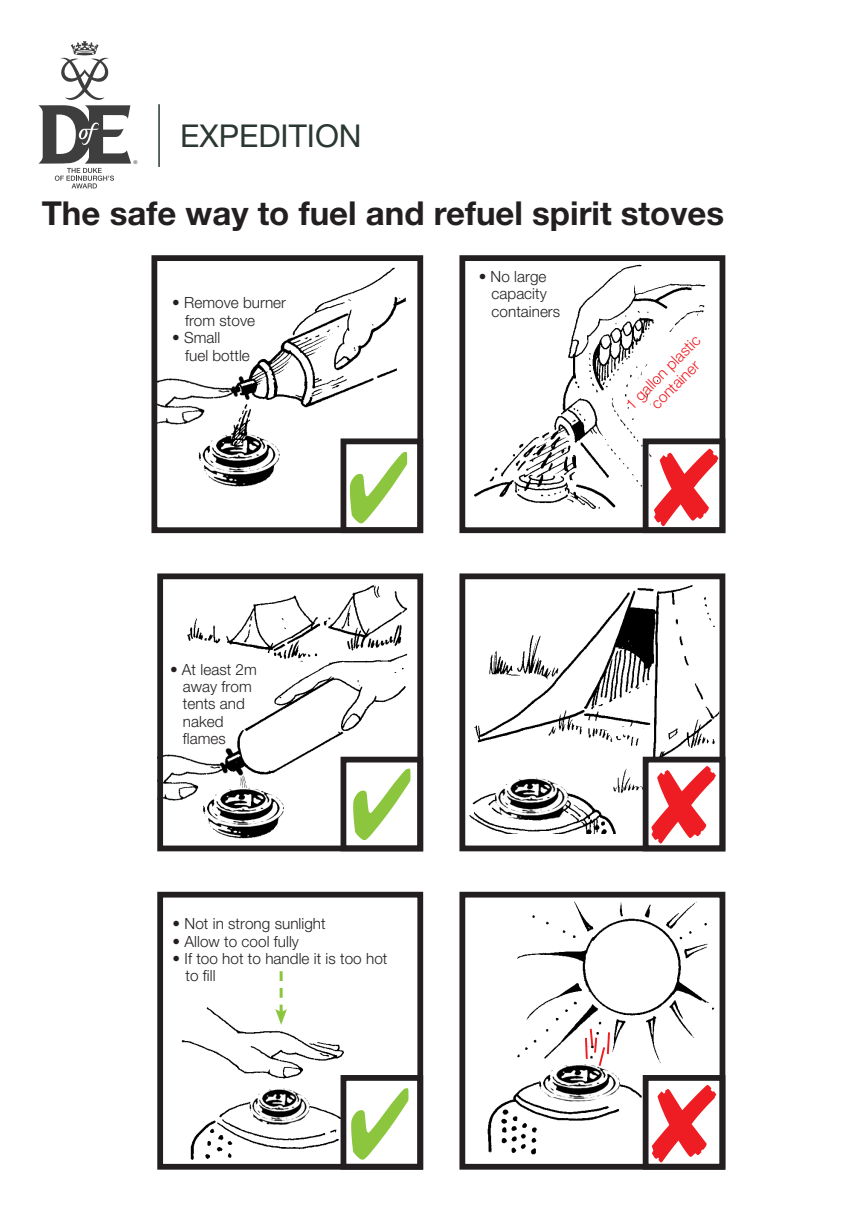
<style>
.page{position:relative;width:851px;height:1221px;background:#fff}
.page>*{position:absolute;margin:0;border:0;box-sizing:border-box;transform-origin:0 0}
.Body_Copy{font:700 33px "Helvetica Neue LT";color:#231f20}
.t1{font:31.5px "Helvetica Neue LT";color:#2b3731}
.body_text{font:300 15.45px "Helvetica Neue LT";letter-spacing:.005em;color:#231f20}
.body_text-2{font:300 15.45px/17.4px "Helvetica Neue LT";color:#ee1d23;text-align:center}
.t2{font:5.1px "Helvetica Neue LT";color:#3c4242}
</style>
<div class="page">
<img style="left:157px;top:259px;width:563px;height:911px">
<div style="left:151px;top:255px;width:272px;height:278px;border:6px solid #231f20"></div>
<div style="left:340px;top:438px;width:83px;height:95px;border:6px solid #231f20"></div>
<div style="left:645px;top:759px;width:75px;height:14px;background:#fff"></div>
<div style="left:459px;top:255px;width:266px;height:278px;border:6px solid #231f20"></div>
<div style="left:642px;top:438px;width:83px;height:95px;border:6px solid #231f20"></div>
<div style="left:459px;top:573px;width:266px;height:278px;border:6px solid #231f20"></div>
<div style="left:642px;top:756px;width:83px;height:95px;border:6px solid #231f20"></div>
<div style="left:157px;top:573px;width:266px;height:278px;border:6px solid #231f20"></div>
<div style="left:340px;top:756px;width:83px;height:95px;border:6px solid #231f20"></div>
<svg style="left:552px;top:1020px;width:59px;height:51px"></svg>
<div style="left:157px;top:891px;width:266px;height:278px;border:6px solid #231f20"></div>
<div style="left:340px;top:1074px;width:83px;height:95px;border:6px solid #231f20"></div>
<div style="left:459px;top:891px;width:266px;height:278px;border:6px solid #231f20"></div>
<div style="left:647px;top:1091px;width:8px;height:17px;background:#fff"></div>
<div style="left:642px;top:1074px;width:83px;height:95px;border:6px solid #231f20"></div>
<svg style="left:38px;top:41px;width:93px;height:147px"></svg>
<hr style="left:158px;top:104px;width:2px;height:63px;background:#2b3731">
<svg style="left:275px;top:971px;width:12px;height:53px"></svg>
<svg style="left:653px;top:447px;width:65px;height:79px"></svg>
<svg style="left:651px;top:773px;width:64px;height:70px"></svg>
<svg style="left:651px;top:1083px;width:65px;height:79px"></svg>
<svg style="left:351px;top:1087px;width:57px;height:72px"></svg>
<svg style="left:353px;top:767px;width:57px;height:73px"></svg>
<svg style="left:350px;top:451px;width:57px;height:72px"></svg>
<p class="t2" style="left:134px;top:159px;width:6px">®</p>
<p class="t1" style="left:180px;top:117px;width:183px">EXPEDITION</p>
<p class="Body_Copy" style="left:42px;top:193px;width:683px">The safe way to fuel and refuel spirit stoves</p>
<p class="body_text" style="left:172px;top:293px;width:115px">• Remove burner</p>
<p class="body_text" style="left:185px;top:311px;width:72px">from stove</p>
<p class="body_text" style="left:172px;top:328px;width:50px">• Small</p>
<p class="body_text" style="left:185px;top:345px;width:66px">fuel bottle</p>
<p class="body_text" style="left:478px;top:267px;width:69px">• No large</p>
<p class="body_text" style="left:491px;top:284px;width:57px">capacity</p>
<p class="body_text" style="left:491px;top:302px;width:70px">containers</p>
<p class="body_text-2" style="left:621px;top:401px;width:100px;rotate:-45deg">1 gallon plastic container</p>
<p class="body_text" style="left:170px;top:659px;width:88px">• At least 2m</p>
<p class="body_text" style="left:183px;top:677px;width:70px">away from</p>
<p class="body_text" style="left:183px;top:694px;width:64px">tents and</p>
<p class="body_text" style="left:183px;top:711px;width:42px">naked</p>
<p class="body_text" style="left:183px;top:729px;width:44px">flames</p>
<p class="body_text" style="left:173px;top:914px;width:154px">• Not in strong sunlight</p>
<p class="body_text" style="left:173px;top:931px;width:128px">• Allow to cool fully</p>
<p class="body_text" style="left:173px;top:949px;width:216px">• If too hot to handle it is too hot</p>
<p class="body_text" style="left:185px;top:966px;width:31px">to fill</p>
</div>
